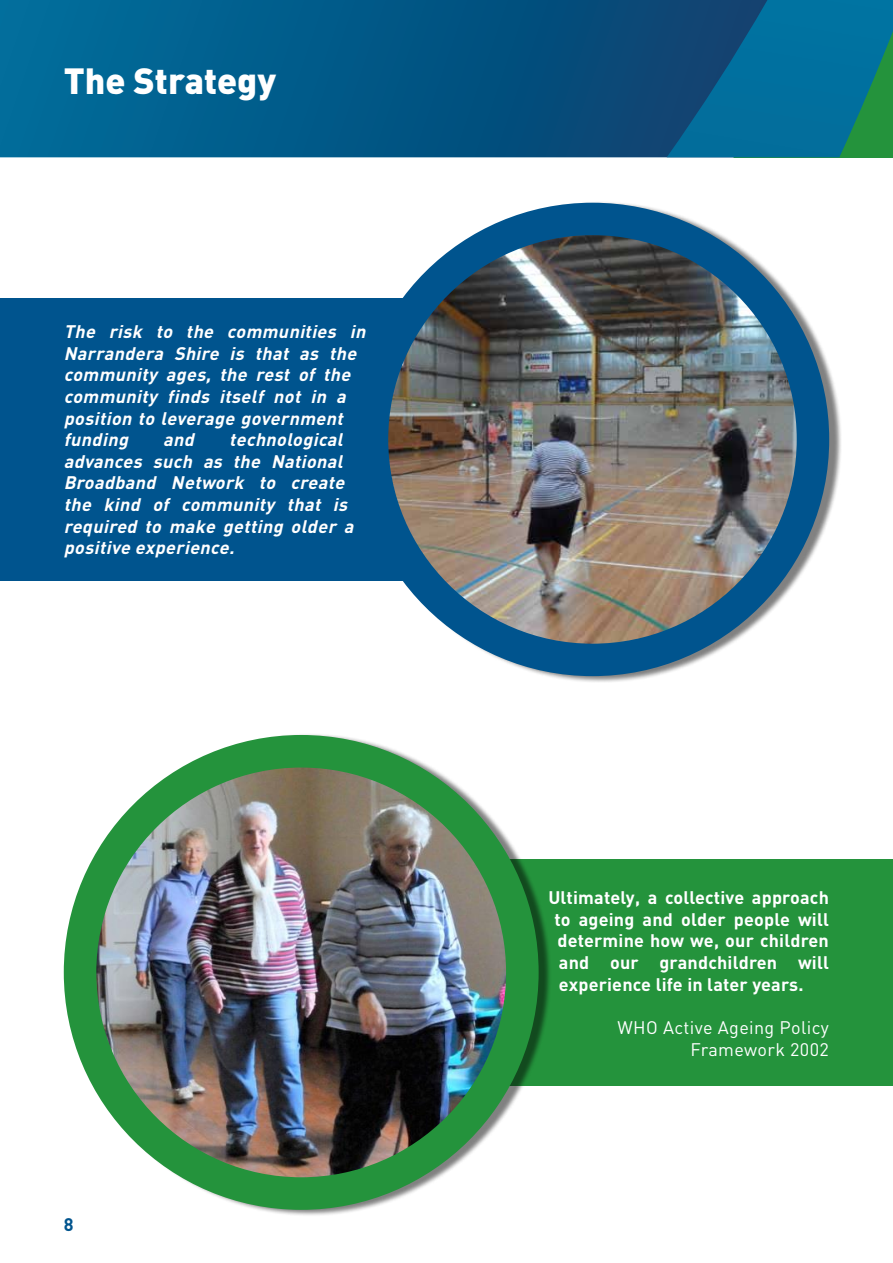
<style>
.page{position:relative;width:893px;height:1263px;background:#fff}
.page>*{position:absolute;margin:0;border:0;box-sizing:border-box;transform-origin:0 0}
.t1{font:900 36px "DIN";color:#fff}
.t2{font:italic 700 18px/21.6px "DIN";color:#fff}
.t3{font:700 18px/21.6px "DIN";letter-spacing:.01em;color:#fff;text-align:justify}
.t4{font:18px/21.6px "DIN";letter-spacing:.02em;color:#fff;text-align:right}
.t5{font:700 18px "DIN";color:#00548e}
</style>
<div class="page">
<svg style="left:0;top:0;width:667px;height:157px;background:#025987"></svg>
<svg style="left:667px;top:0;width:226px;height:157px;background:#08688b"></svg>
<div style="left:0;top:298px;width:469px;height:282px;background:#00548e"></div>
<div style="left:447px;top:859px;width:446px;height:227px;background:#24933c"></div>
<div style="left:360px;top:201px;width:482px;height:482px;background:#000;opacity:.5"></div>
<div style="left:356px;top:203px;width:473px;height:473px;background:#00548e;border-radius:50%"></div>
<div style="left:68px;top:733px;width:484px;height:484px;background:#000;opacity:.5"></div>
<div style="left:64px;top:735px;width:475px;height:475px;background:#24933c;border-radius:50%"></div>
<img style="left:388px;top:235px;width:409px;height:409px;border-radius:204px">
<img style="left:96px;top:767px;width:410px;height:410px;border-radius:205px">
<h1 class="t1" style="left:64px;top:57px;width:214px">The Strategy</h1>
<p class="t2" style="left:64px;top:320px;width:308px">The risk to the communities in<br>Narrandera Shire is that as the community ages, the rest of the community finds itself not in a position to leverage government funding</p>
<p class="t2" style="left:64px;top:428px;width:296px;text-indent:165px">technological advances such as the National<br>Broadband Network to create the kind of community that is required to make getting older a positive experience.</p>
<p class="t2" style="left:163px;top:428px;width:37px">and</p>
<p class="t5" style="left:64px;top:1213px;width:11px">8</p>
<p class="t3" style="left:554px;top:886px;width:276px;text-indent:-6px">Ultimately, a collective approach to ageing and older people will determine how we, our children and our grandchildren will experience life in later years.</p>
<p class="t4" style="left:618px;top:1016px;width:213px">WHO Active Ageing Policy<br>Framework 2002</p>
</div>
